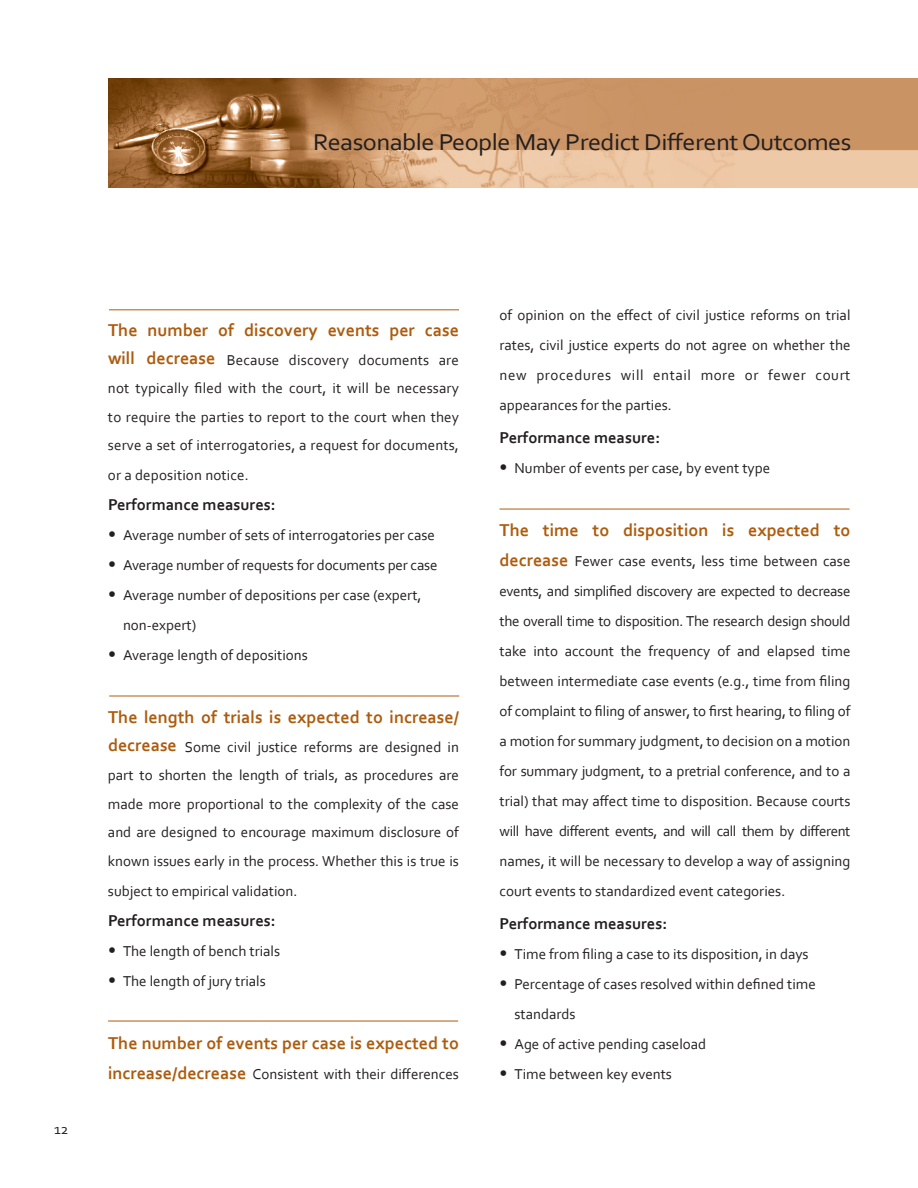
<style>
.page{position:relative;width:918px;height:1188px;background:#fff}
.page>*{position:absolute;margin:0;border:0;box-sizing:border-box;transform-origin:0 0}
.t1{font:24px "Corbel";letter-spacing:-.02em;color:#231f20;scale:1.1 1}
.Paragraph_Style_1{font:700 18px "Corbel";color:#ad5c0e}
.Paragraph_Style_1-2{font:700 16.5px "Corbel";color:#231f20}
.Paragraph_Style_1-3{font:15px/30px "Corbel";color:#231f20;text-align:justify}
.Paragraph_Style_1-4{font:15px/30px "Corbel";letter-spacing:.04em;color:#231f20}
.s1{font-weight:700;font-size:18px;color:#ad5c0e}
.s2{font-size:18px}
</style>
<div class="page">
<img style="left:108px;top:78px;width:810px;height:109px">
<hr style="left:109px;top:696px;width:350px;height:1px;background:#ad5c0e">
<hr style="left:108px;top:1021px;width:350px;height:1px;background:#ad5c0e">
<hr style="left:500px;top:509px;width:350px;height:1px;background:#ad5c0e">
<hr style="left:109px;top:309px;width:350px;height:1px;background:#ad5c0e">
<p class="t1" style="left:313px;top:128px;width:491px">Reasonable People May Predict Different Outcomes</p>
<p class="Paragraph_Style_1-3" style="left:54px;top:1114px;width:16px">12</p>
<p class="Paragraph_Style_1" style="left:108px;top:319px;width:352px">The number of discovery events per case</p>
<p class="Paragraph_Style_1-3" style="left:108px;top:345px;width:352px;line-height:28.5px"><span class="s1">will decrease</span> Because discovery documents are not typically filed with the court, it will be necessary to require the parties to report to the court when they serve a set of interrogatories, a request for documents,</p>
<p class="Paragraph_Style_1-3" style="left:108px;top:460px;width:142px">or a deposition notice.</p>
<p class="Paragraph_Style_1-2" style="left:108px;top:494px;width:169px">Performance measures:</p>
<p class="Paragraph_Style_1-3" style="left:108px;top:520px;width:328px"><span class="s2">•</span> Average number of sets of interrogatories per case</p>
<p class="Paragraph_Style_1-3" style="left:108px;top:550px;width:331px"><span class="s2">•</span> Average number of requests for documents per case</p>
<p class="Paragraph_Style_1-3" style="left:108px;top:580px;width:315px"><span class="s2">•</span> Average number of depositions per case (expert,</p>
<p class="Paragraph_Style_1-3" style="left:123px;top:610px;width:75px">non-expert)</p>
<p class="Paragraph_Style_1-3" style="left:108px;top:640px;width:201px"><span class="s2">•</span> Average length of depositions</p>
<p class="Paragraph_Style_1" style="left:108px;top:706px;width:353px">The length of trials is expected to increase/</p>
<p class="Paragraph_Style_1-3" style="left:108px;top:732px;width:353px;line-height:28.5px"><span class="s1">decrease</span> Some civil justice reforms are designed in part to shorten the length of trials, as procedures are made more proportional to the complexity of the case and are designed to encourage maximum disclosure of known issues early in the process. Whether this is true is</p>
<p class="Paragraph_Style_1-3" style="left:108px;top:875px;width:191px">subject to empirical validation.</p>
<p class="Paragraph_Style_1-2" style="left:108px;top:910px;width:169px">Performance measures:</p>
<p class="Paragraph_Style_1-3" style="left:108px;top:935px;width:174px"><span class="s2">•</span> The length of bench trials</p>
<p class="Paragraph_Style_1-3" style="left:108px;top:965px;width:159px"><span class="s2">•</span> The length of jury trials</p>
<p class="Paragraph_Style_1" style="left:108px;top:1031px;width:353px">The number of events per case is expected to</p>
<p class="Paragraph_Style_1-3" style="left:108px;top:1058px;width:352px"><span class="s1">increase/decrease</span> Consistent with their differences</p>
<p class="Paragraph_Style_1-3" style="left:500px;top:300px;width:352px">of opinion on the effect of civil justice reforms on trial rates, civil justice experts do not agree on whether the</p>
<p class="Paragraph_Style_1-4" style="left:500px;top:360px;width:353px">new procedures will entail more or fewer court appearances for the parties.</p>
<p class="Paragraph_Style_1-2" style="left:500px;top:428px;width:162px">Performance measure:</p>
<p class="Paragraph_Style_1-3" style="left:500px;top:453px;width:272px"><span class="s2">•</span> Number of events per case, by event type</p>
<p class="Paragraph_Style_1" style="left:500px;top:519px;width:352px">The time to disposition is expected to</p>
<p class="Paragraph_Style_1-3" style="left:500px;top:546px;width:353px"><span class="s1">decrease</span> Fewer case events, less time between case events, and simplified discovery are expected to decrease the overall time to disposition. The research design should take into account the frequency of and elapsed time between intermediate case events (e.g., time from filing of complaint to filing of answer, to first hearing, to filing of a motion for summary judgment, to decision on a motion for summary judgment, to a pretrial conference, and to a trial) that may affect time to disposition. Because courts will have different events, and will call them by different names, it will be necessary to develop a way of assigning court events to standardized event categories.</p>
<p class="Paragraph_Style_1-2" style="left:500px;top:914px;width:169px">Performance measures:</p>
<p class="Paragraph_Style_1-3" style="left:500px;top:939px;width:311px"><span class="s2">•</span> Time from filing a case to its disposition, in days</p>
<p class="Paragraph_Style_1-3" style="left:500px;top:969px;width:318px"><span class="s2">•</span> Percentage of cases resolved within defined time</p>
<p class="Paragraph_Style_1-3" style="left:515px;top:999px;width:63px">standards</p>
<p class="Paragraph_Style_1-3" style="left:500px;top:1029px;width:208px"><span class="s2">•</span> Age of active pending caseload</p>
<p class="Paragraph_Style_1-3" style="left:500px;top:1059px;width:174px"><span class="s2">•</span> Time between key events</p>
</div>
